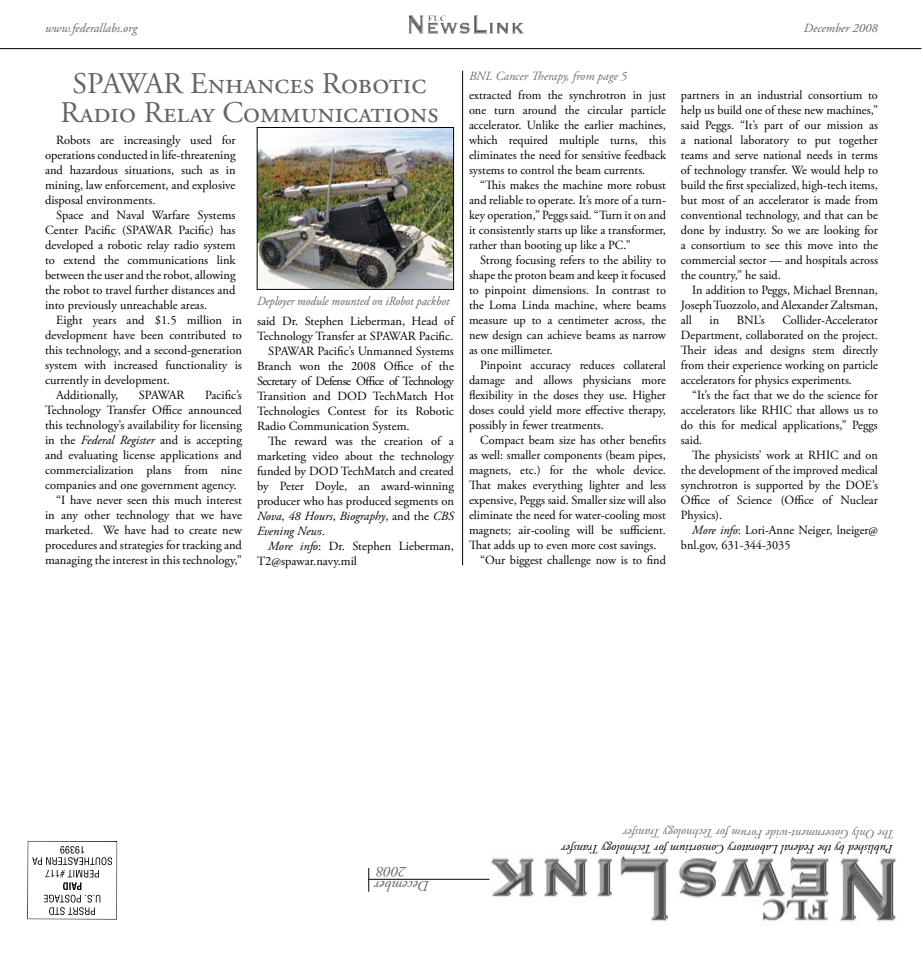
<style>
.page{position:relative;width:923px;height:959px;background:#fff}
.page>*{position:absolute;margin:0;border:0;box-sizing:border-box;transform-origin:0 0}
.t1{font:30px/28.8px "Adobe Garamond Pro";color:#636466;text-align:center}
.t2{font:italic 15px/13.9px "Adobe Garamond Pro";color:#636466;text-align:right}
.t3{font:12.5px/15px "Adobe Garamond Pro";letter-spacing:-.01em;color:#010101;text-align:justify}
.t4{font:12.5px/15px "Adobe Garamond Pro";letter-spacing:-.02em;color:#000;text-align:justify}
.t5{font:italic 12.5px "Adobe Garamond Pro";color:#000}
.t6{font:italic 12.5px "Adobe Garamond Pro";color:#6d6f71}
.t7{font:italic 12.5px "Adobe Garamond Pro";color:#636466;scale:.93 1}
.t8{font:12.5px "Adobe Garamond Pro";letter-spacing:-.075em;color:#000}
.t9{font:italic 12.5px "Adobe Garamond Pro";color:#636466}
.s1{font-style:italic}
.s2{font-style:normal}
</style>
<div class="page">
<img style="left:486px;top:855px;width:410px;height:67px">
<hr style="left:368px;top:879px;width:121px;height:1px;background:#000">
<svg style="left:368px;top:868px;width:1px;height:23px"></svg>
<svg style="left:32px;top:846px;width:80px;height:69px"></svg>
<img style="left:409px;top:15px;width:15px;height:19px">
<hr style="left:0;top:48px;width:921px;height:1px;background:#000">
<hr style="left:462px;top:71px;width:1px;height:494px;background:#000">
<img style="left:259px;top:129px;width:192px;height:158px">
<div style="left:257px;top:127px;width:196px;height:162px;border:1px solid #010101"></div>
<p class="t9" style="left:45px;top:20px;width:94px">www.federallabs.org</p>
<p class="t9" style="left:803px;top:20px;width:75px">December 2008</p>
<h1 class="t1" style="left:60px;top:71px;width:380px">SPAWAR Enhances Robotic<br>Radio Relay Communications</h1>
<p class="t6" style="left:469px;top:68px;width:160px">BNL Cancer Therapy, from page 5</p>
<p class="t3" style="left:469px;top:88px;width:199px">extracted from the synchrotron in just one turn around the circular particle accelerator. Unlike the earlier machines, which required multiple turns, this eliminates the need for sensitive feedback systems to control the beam currents.</p>
<p class="t3" style="left:469px;top:178px;width:198px;text-indent:11px">“This makes the machine more robust and reliable to operate. It’s more of a turn&shy;key operation,” Peggs said. “Turn it on and it consistently starts up like a transformer, rather than booting up like a PC.”</p>
<p class="t3" style="left:469px;top:253px;width:199px;text-indent:11px">Strong focusing refers to the ability to shape the proton beam and keep it focused to pinpoint dimensions. In contrast to the Loma Linda machine, where beams measure up to a centimeter across, the new design can achieve beams as narrow as one millimeter.</p>
<p class="t3" style="left:469px;top:358px;width:198px;text-indent:11px">Pinpoint accuracy reduces collateral damage and allows physicians more flexibility in the doses they use. Higher doses could yield more effective therapy, possibly in fewer treatments.</p>
<p class="t3" style="left:480px;top:433px;width:187px">Compact beam size has other benefits</p>
<p class="t3" style="left:469px;top:448px;width:198px">as well: smaller components (beam pipes,</p>
<p class="t3" style="left:469px;top:463px;width:198px">magnets, etc.) for the whole device.</p>
<p class="t3" style="left:469px;top:478px;width:198px">That makes everything lighter and less</p>
<p class="t3" style="left:469px;top:493px;width:198px">expensive, Peggs said. Smaller size will also</p>
<p class="t3" style="left:469px;top:508px;width:198px">eliminate the need for water-cooling most</p>
<p class="t3" style="left:469px;top:523px;width:198px">magnets; air-cooling will be sufficient.</p>
<p class="t3" style="left:469px;top:538px;width:189px">That adds up to even more cost savings.</p>
<p class="t3" style="left:480px;top:553px;width:187px">“Our biggest challenge now is to find</p>
<p class="t3" style="left:681px;top:88px;width:198px">partners in an industrial consortium to help us build one of these new machines,” said Peggs. “It’s part of our mission as a national laboratory to put together teams and serve national needs in terms of technology transfer. We would help to build the first specialized, high-tech items, but most of an accelerator is made from conventional technology, and that can be done by industry. So we are looking for a consortium to see this move into the commercial sector — and hospitals across the country,” he said.</p>
<p class="t3" style="left:681px;top:283px;width:198px;text-indent:11px">In addition to Peggs, Michael Brennan, Joseph Tuozzolo, and Alexander Zaltsman, all</p>
<p class="t4" style="left:45px;top:133px;width:192px;text-indent:11px">Robots are increasingly used for operations conducted in life-threatening and hazardous situations, such as in mining, law enforcement, and explosive disposal environments.</p>
<p class="t4" style="left:45px;top:208px;width:192px;text-indent:11px">Space and Naval Warfare Systems Center Pacific (SPAWAR Pacific) has developed a robotic relay radio system to extend the communications link between the user and the robot, allowing the robot to travel further distances and into previously unreachable areas.</p>
<p class="t4" style="left:56px;top:313px;width:187px">Eight years and $1.5 million in</p>
<p class="t4" style="left:45px;top:328px;width:198px">development have been contributed to</p>
<p class="t4" style="left:45px;top:343px;width:198px">this technology, and a second-generation</p>
<p class="t4" style="left:45px;top:358px;width:198px">system with increased functionality is</p>
<p class="t4" style="left:45px;top:373px;width:126px">currently in development.</p>
<p class="t4" style="left:56px;top:388px;width:64px">Additionally,</p>
<p class="t4" style="left:139px;top:388px;width:47px">SPAWAR</p>
<p class="t4" style="left:205px;top:388px;width:38px">Pacific’s</p>
<p class="t4" style="left:45px;top:403px;width:198px">Technology Transfer Office announced</p>
<p class="t4" style="left:45px;top:418px;width:199px">this technology’s availability for licensing</p>
<p class="t4" style="left:45px;top:433px;width:199px">in the <span class="s1">Federal Register</span> and is accepting</p>
<p class="t4" style="left:45px;top:448px;width:198px">and evaluating license applications and</p>
<p class="t4" style="left:45px;top:463px;width:198px">commercialization plans from nine</p>
<p class="t4" style="left:45px;top:478px;width:193px">companies and one government agency.</p>
<p class="t4" style="left:56px;top:493px;width:187px">“I have never seen this much interest</p>
<p class="t4" style="left:45px;top:508px;width:198px">in any other technology that we have</p>
<p class="t4" style="left:45px;top:523px;width:199px">marketed. We have had to create new</p>
<p class="t4" style="left:45px;top:538px;width:198px">procedures and strategies for tracking and</p>
<p class="t4" style="left:45px;top:553px;width:198px">managing the interest in this technology,”</p>
<p class="t7" style="left:257px;top:293px;width:208px">Deployer module mounted on iRobot packbot</p>
<p class="t3" style="left:681px;top:313px;width:198px;text-indent:101px">Collider-Accelerator Department, collaborated on the project.<br>Their ideas and designs stem directly from their experience working on particle accelerators for physics experiments.</p>
<p class="t3" style="left:681px;top:388px;width:198px;text-indent:11px">“It’s the fact that we do the science for accelerators like RHIC that allows us to do this for medical applications,” Peggs said.</p>
<p class="t3" style="left:681px;top:448px;width:198px;text-indent:11px">The physicists’ work at RHIC and on the development of the improved medical synchrotron is supported by the DOE’s Office of Science (Office of Nuclear Physics).</p>
<p class="t3" style="left:681px;top:523px;width:198px;text-indent:11px"><span class="s1">More info</span>: Lori-Anne Neiger, lneiger@ bnl.gov, 631-344-3035</p>
<p class="t3" style="left:709px;top:313px;width:11px">in</p>
<p class="t3" style="left:736px;top:313px;width:30px">BNL’s</p>
<p class="t4" style="left:257px;top:313px;width:200px">said Dr. Stephen Lieberman, Head of</p>
<p class="t8" style="left:257px;top:328px;width:198px">Technology Transfer at SPAWAR Pacific.</p>
<p class="t4" style="left:268px;top:343px;width:187px">SPAWAR Pacific’s Unmanned Systems</p>
<p class="t4" style="left:257px;top:358px;width:198px">Branch won the 2008 Office of the</p>
<p class="t4" style="left:257px;top:373px;width:198px">Secretary of Defense Office of Technology</p>
<p class="t4" style="left:257px;top:388px;width:198px">Transition and DOD TechMatch Hot</p>
<p class="t4" style="left:257px;top:403px;width:198px">Technologies Contest for its Robotic</p>
<p class="t4" style="left:257px;top:418px;width:154px">Radio Communication System.</p>
<p class="t4" style="left:268px;top:433px;width:187px">The reward was the creation of a</p>
<p class="t4" style="left:257px;top:448px;width:198px">marketing video about the technology</p>
<p class="t4" style="left:257px;top:463px;width:198px">funded by DOD TechMatch and created</p>
<p class="t4" style="left:257px;top:478px;width:199px">by Peter Doyle, an award-winning</p>
<p class="t4" style="left:257px;top:493px;width:198px">producer who has produced segments on</p>
<p class="t5" style="left:257px;top:508px;width:198px">Nova<span class="s2">,</span> 48 Hours<span class="s2">,</span> Biography<span class="s2">, and the</span> CBS</p>
<p class="t5" style="left:257px;top:523px;width:69px">Evening News<span class="s2">.</span></p>
<p class="t4" style="left:268px;top:538px;width:187px"><span class="s1">More info</span>: Dr. Stephen Lieberman,</p>
<p class="t4" style="left:257px;top:553px;width:101px">T2@spawar.navy.mil</p>
<p class="t6" style="left:895px;top:841px;width:273px;rotate:-180deg">The Only Government-wide Forum for Technology Transfer</p>
<p class="t2" style="left:429px;top:892px;width:56px;rotate:180deg">December<br>2008</p>
<p class="t5" style="left:893px;top:856px;width:332px;rotate:-180deg">Published by the Federal Laboratory Consortium for Technology Transfer</p>
</div>
